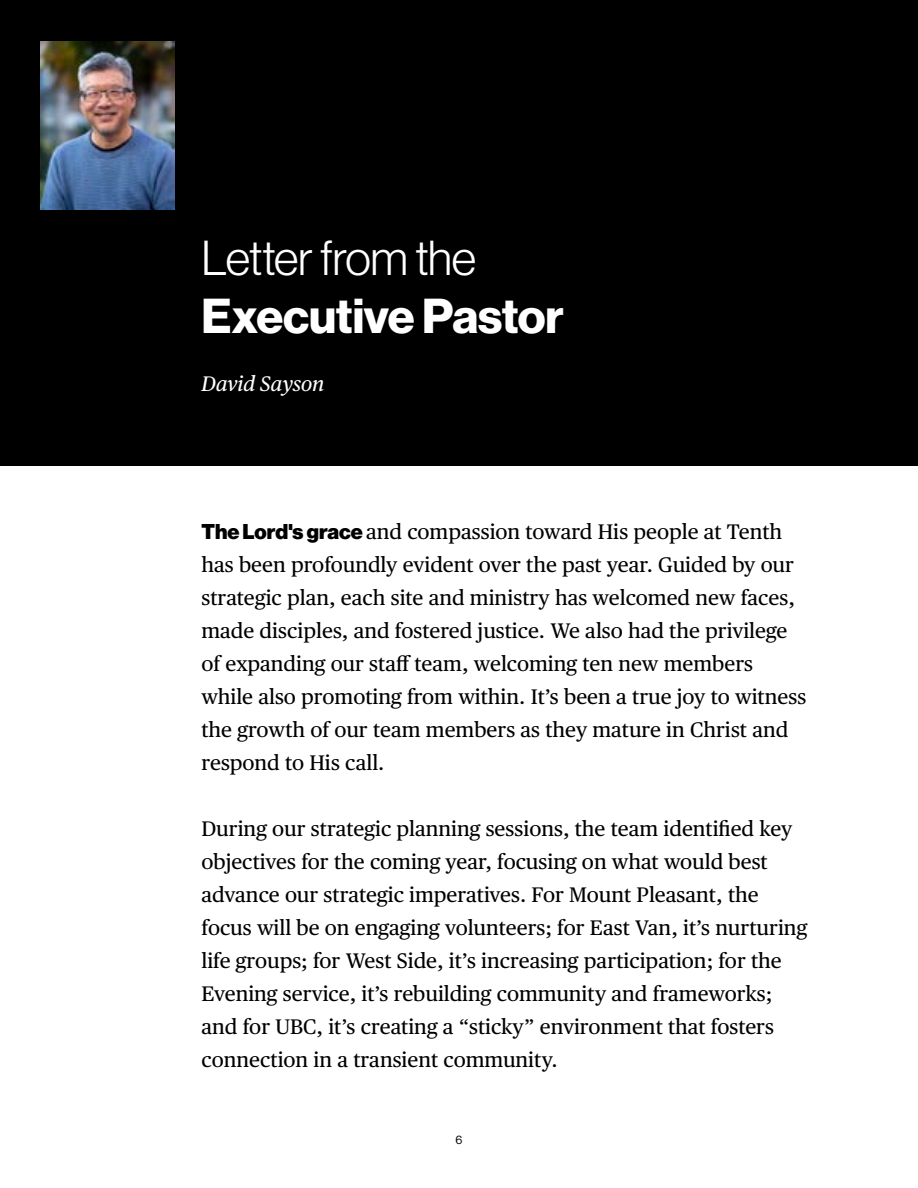
<style>
.page{position:relative;width:918px;height:1188px;background:#fff}
.page>*{position:absolute;margin:0;border:0;box-sizing:border-box;transform-origin:0 0}
.t1{font:48px "N Haas Grotesk DS Pro 75 Bd";letter-spacing:-.005em;color:#fff}
.t2{font:48px "N Haas Grotesk DS Pro 45 Lt";letter-spacing:-.02em;color:#fff}
.t3{font:21px/33px "Publico Text";color:#000}
.t4{font:italic 21px "Publico Text";color:#fff}
.t5{font:12px "N Haas Grotesk DS Pro 55 Rg";color:#000}
.s1{font-family:"N Haas Grotesk DS Pro 95 Blk"}
</style>
<div class="page">
<div style="left:0;top:0;width:918px;height:466px;background:#000"></div>
<img style="left:41px;top:42px;width:133px;height:167px">
<h1 class="t2" style="left:201px;top:231px;width:276px">Letter from the</h1>
<h1 class="t1" style="left:201px;top:288px;width:364px">Executive Pastor</h1>
<p class="t4" style="left:201px;top:368px;width:124px">David Sayson</p>
<p class="t3" style="left:201px;top:514px;width:606px"><span class="s1">The Lord's grace</span> and compassion toward His people at Tenth has been profoundly evident over the past year. Guided by our strategic plan, each site and ministry has welcomed new faces, made disciples, and fostered justice. We also had the privilege of expanding our staff team, welcoming ten new members while also promoting from within. It’s been a true joy to witness the growth of our team members as they mature in Christ and respond to His call.</p>
<p class="t3" style="left:201px;top:811px;width:607px">During our strategic planning sessions, the team identified key objectives for the coming year, focusing on what would best advance our strategic imperatives. For Mount Pleasant, the focus will be on engaging volunteers; for East Van, it’s nurturing life groups; for West Side, it’s increasing participation; for the Evening service, it’s rebuilding community and frameworks; and for UBC, it’s creating a “sticky” environment that fosters connection in a transient community.</p>
<p class="t5" style="left:456px;top:1133px;width:8px">6</p>
</div>
